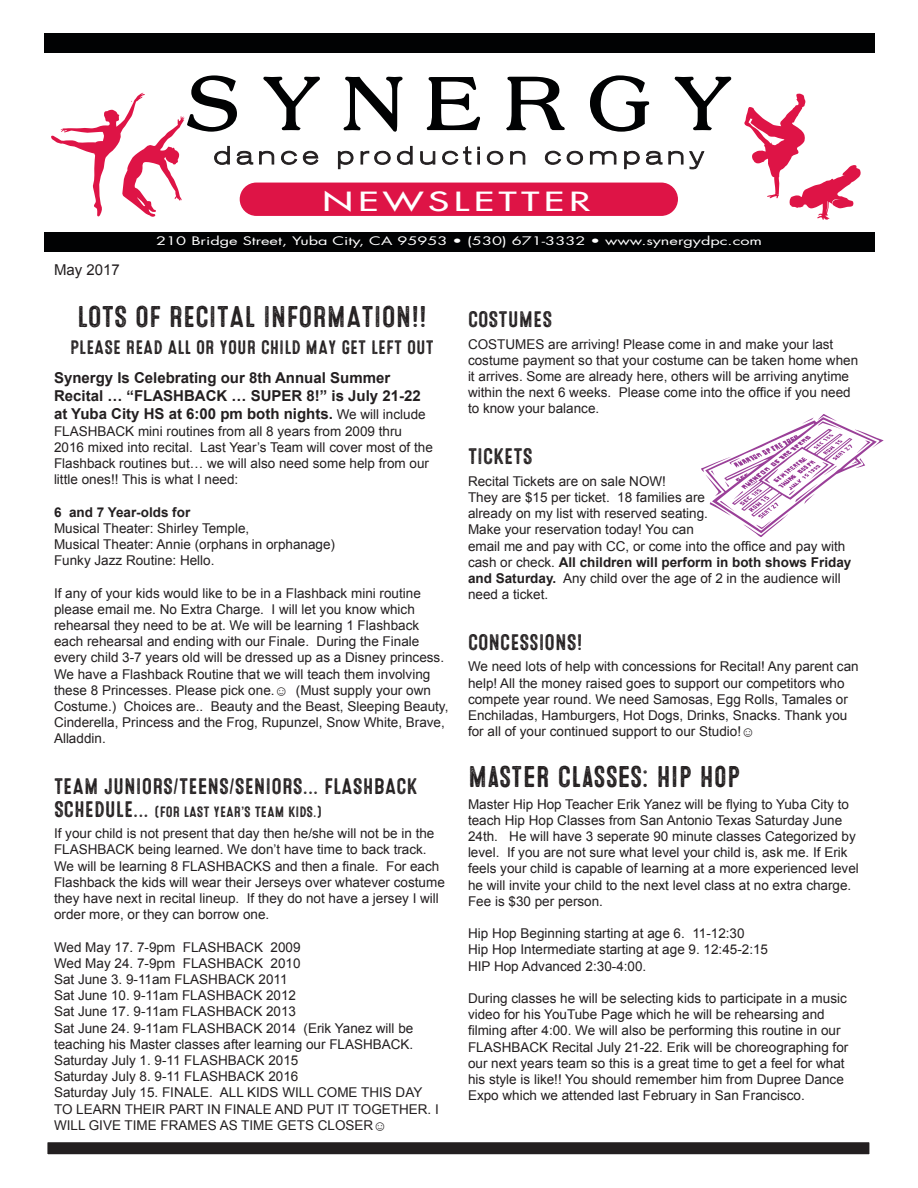
<style>
.page{position:relative;width:918px;height:1188px;background:#fff}
.page>*{position:absolute;margin:0;border:0;box-sizing:border-box;transform-origin:0 0}
.small_microbrew_head{font:30px "Microbrew Three";color:#231f20}
.t1{font:500 25.8px "Futura Std";letter-spacing:.12em;color:#fff;scale:1.52 1}
.small_microbrew_head-2{font:22.5px "Microbrew Three";color:#231f20}
.small_microbrew_head-3{font:19.5px "Microbrew Three";color:#231f20}
.body{font:700 15px/18px "Arial";color:#231f20}
.small_microbrew_head-4{font:15px "Microbrew Three";color:#231f20}
.body-2{font:15px "Arial";color:#231f20}
.body-3{font:13.5px/16.2px "Arial";color:#231f20}
.body-4{font:700 13.5px "Arial";color:#231f20}
.t2{font:11.4px "Futura Std";color:#fff;scale:1.42 1}
.s1{font-weight:400;font-size:13.5px}
.s2{font-size:22.5px}
.s3{font-weight:700}
</style>
<div class="page">
<div style="left:240px;top:183px;width:437px;height:32px;background:#de1446;border-radius:16px"></div>
<div style="left:240px;top:183px;width:438px;height:33px;border:1px solid #de1446;border-radius:16px"></div>
<svg style="left:260px;top:151px;width:14px;height:13px"></svg>
<svg style="left:281px;top:151px;width:16px;height:13px"></svg>
<svg style="left:303px;top:151px;width:15px;height:13px"></svg>
<svg style="left:338px;top:151px;width:15px;height:18px"></svg>
<svg style="left:361px;top:151px;width:8px;height:13px"></svg>
<svg style="left:375px;top:151px;width:15px;height:13px"></svg>
<svg style="left:397px;top:146px;width:15px;height:18px"></svg>
<svg style="left:421px;top:152px;width:14px;height:12px"></svg>
<svg style="left:443px;top:147px;width:28px;height:17px"></svg>
<svg style="left:478px;top:147px;width:2px;height:17px"></svg>
<svg style="left:487px;top:151px;width:16px;height:13px"></svg>
<svg style="left:511px;top:151px;width:14px;height:13px"></svg>
<svg style="left:545px;top:151px;width:16px;height:13px"></svg>
<svg style="left:567px;top:151px;width:16px;height:13px"></svg>
<svg style="left:590px;top:151px;width:26px;height:13px"></svg>
<svg style="left:625px;top:151px;width:14px;height:18px"></svg>
<svg style="left:646px;top:151px;width:16px;height:13px"></svg>
<svg style="left:669px;top:151px;width:14px;height:13px"></svg>
<svg style="left:690px;top:152px;width:14px;height:17px"></svg>
<svg style="left:744px;top:93px;width:117px;height:127px"></svg>
<svg style="left:51px;top:75px;width:202px;height:142px"></svg>
<svg style="left:263px;top:76px;width:57px;height:55px"></svg>
<svg style="left:343px;top:76px;width:60px;height:56px"></svg>
<svg style="left:426px;top:77px;width:54px;height:54px"></svg>
<svg style="left:506px;top:76px;width:59px;height:55px"></svg>
<svg style="left:590px;top:75px;width:60px;height:57px"></svg>
<svg style="left:674px;top:76px;width:58px;height:55px"></svg>
<div style="left:44px;top:233px;width:831px;height:19px;background:#010203"></div>
<div style="left:44px;top:34px;width:831px;height:19px;background:#010203"></div>
<div style="left:47px;top:1141px;width:823px;height:14px;background:#231f20"></div>
<div style="left:46px;top:1141px;width:825px;height:15px;border:2px solid #fff"></div>
<svg style="left:701px;top:414px;width:183px;height:123px"></svg>
<h2 class="t1" style="left:323px;top:185px;width:178px">NEWSLETTER</h2>
<p class="t2" style="left:156px;top:234px;width:428px">210 Bridge Street, Yuba City, CA 95953 • (530) 671-3332 • www.synergydpc.com</p>
<p class="body-2" style="left:54px;top:259px;width:67px">May 2017</p>
<p class="small_microbrew_head" style="left:77px;top:300px;width:351px">LOTS OF RECITAL INFORMATION!!</p>
<p class="small_microbrew_head-3" style="left:70px;top:336px;width:365px">PLEASE READ ALL OR YOUR CHILD MAY GET LEFT OUT☺</p>
<p class="body" style="left:54px;top:369px;width:373px">Synergy Is Celebrating our 8th Annual Summer<br>Recital … “FLASHBACK … SUPER 8!” is July 21-22 at Yuba City HS at 6:00 pm both nights. <span class="s1">We will include</span></p>
<p class="body-3" style="left:54px;top:423px;width:380px">FLASHBACK mini routines from all 8 years from 2009 thru 2016 mixed into recital. Last Year’s Team will cover most of the Flashback routines but… we will also need some help from our little ones!! This is what I need:</p>
<p class="body-4" style="left:54px;top:502px;width:138px">6 and 7 Year-olds for</p>
<p class="body-3" style="left:54px;top:520px;width:197px">Musical Theater: Shirley Temple,</p>
<p class="body-3" style="left:54px;top:536px;width:283px">Musical Theater: Annie (orphans in orphanage)</p>
<p class="body-3" style="left:54px;top:553px;width:162px">Funky Jazz Routine: Hello.</p>
<p class="body-3" style="left:54px;top:585px;width:396px">If any of your kids would like to be in a Flashback mini routine please email me. No Extra Charge. I will let you know which rehearsal they need to be at. We will be learning 1 Flashback each rehearsal and ending with our Finale. During the Finale every child 3-7 years old will be dressed up as a Disney princess.<br>We have a Flashback Routine that we will teach them involving these 8 Princesses. Please pick one.☺ (Must supply your own Costume.) Choices are.. Beauty and the Beast, Sleeping Beauty, Cinderella, Princess and the Frog, Rupunzel, Snow White, Brave, Alladdin.</p>
<p class="small_microbrew_head-2" style="left:54px;top:774px;width:365px">TEAM JUNIORS/TEENS/SENIORS... FLASHBACK</p>
<p class="small_microbrew_head-4" style="left:54px;top:803px;width:269px"><span class="s2">SCHEDULE...</span> (FOR LAST YEAR’S TEAM KIDS.)</p>
<p class="body-3" style="left:54px;top:826px;width:392px">If your child is not present that day then he/she will not be in the FLASHBACK being learned. We don’t have time to back track.<br>We will be learning 8 FLASHBACKS and then a finale. For each Flashback the kids will wear their Jerseys over whatever costume they have next in recital lineup. If they do not have a jersey I will order more, or they can borrow one.</p>
<p class="body-3" style="left:54px;top:939px;width:248px">Wed May 17. 7-9pm FLASHBACK 2009</p>
<p class="body-3" style="left:54px;top:955px;width:248px">Wed May 24. 7-9pm FLASHBACK 2010</p>
<p class="body-3" style="left:54px;top:971px;width:235px">Sat June 3. 9-11am FLASHBACK 2011</p>
<p class="body-3" style="left:54px;top:988px;width:244px">Sat June 10. 9-11am FLASHBACK 2012</p>
<p class="body-3" style="left:54px;top:1004px;width:244px">Sat June 17. 9-11am FLASHBACK 2013</p>
<p class="body-3" style="left:54px;top:1020px;width:361px">Sat June 24. 9-11am FLASHBACK 2014 (Erik Yanez will be teaching his Master classes after learning our FLASHBACK.</p>
<p class="body-3" style="left:54px;top:1052px;width:246px">Saturday July 1. 9-11 FLASHBACK 2015</p>
<p class="body-3" style="left:54px;top:1069px;width:246px">Saturday July 8. 9-11 FLASHBACK 2016</p>
<p class="body-3" style="left:54px;top:1085px;width:386px">Saturday July 15. FINALE. ALL KIDS WILL COME THIS DAY<br>TO LEARN THEIR PART IN FINALE AND PUT IT TOGETHER. I<br>WILL GIVE TIME FRAMES AS TIME GETS CLOSER☺</p>
<p class="small_microbrew_head-2" style="left:468px;top:306px;width:86px">COSTUMES</p>
<p class="body-3" style="left:468px;top:336px;width:392px">COSTUMES are arriving! Please come in and make your last costume payment so that your costume can be taken home when it arrives. Some are already here, others will be arriving anytime within the next 6 weeks. Please come into the office if you need to know your balance.</p>
<p class="small_microbrew_head-2" style="left:468px;top:444px;width:66px">TICKETS</p>
<p class="body-3" style="left:468px;top:473px;width:385px">Recital Tickets are on sale NOW!<br>They are $15 per ticket. 18 families are<br>already on my list with reserved seating.<br>Make your reservation today! You can<br>email me and pay with CC, or come into the office and pay with cash or check. <span class="s3">All children will perform in both shows Friday and Saturday.</span> Any child over the age of 2 in the audience will need a ticket.</p>
<p class="small_microbrew_head-2" style="left:468px;top:629px;width:116px">CONCESSIONS!</p>
<p class="body-3" style="left:468px;top:659px;width:392px">We need lots of help with concessions for Recital! Any parent can help! All the money raised goes to support our competitors who compete year round. We need Samosas, Egg Rolls, Tamales or Enchiladas, Hamburgers, Hot Dogs, Drinks, Snacks. Thank you for all of your continued support to our Studio!☺</p>
<p class="small_microbrew_head" style="left:468px;top:760px;width:274px">MASTER CLASSES: HIP HOP</p>
<p class="body-3" style="left:468px;top:796px;width:392px">Master Hip Hop Teacher Erik Yanez will be flying to Yuba City to teach Hip Hop Classes from San Antonio Texas Saturday June 24th. He will have 3 seperate 90 minute classes Categorized by level. If you are not sure what level your child is, ask me. If Erik feels your child is capable of learning at a more experienced level he will invite your child to the next level class at no extra charge.<br>Fee is $30 per person.</p>
<p class="body-3" style="left:468px;top:925px;width:278px">Hip Hop Beginning starting at age 6. 11-12:30</p>
<p class="body-3" style="left:468px;top:942px;width:302px">Hip Hop Intermediate starting at age 9. 12:45-2:15</p>
<p class="body-3" style="left:468px;top:958px;width:180px">HIP Hop Advanced 2:30-4:00.</p>
<p class="body-3" style="left:468px;top:990px;width:382px">During classes he will be selecting kids to participate in a music video for his YouTube Page which he will be rehearsing and filming after 4:00. We will also be performing this routine in our FLASHBACK Recital July 21-22. Erik will be choreographing for our next years team so this is a great time to get a feel for what his style is like!! You should remember him from Dupree Dance Expo which we attended last February in San Francisco.</p>
</div>
